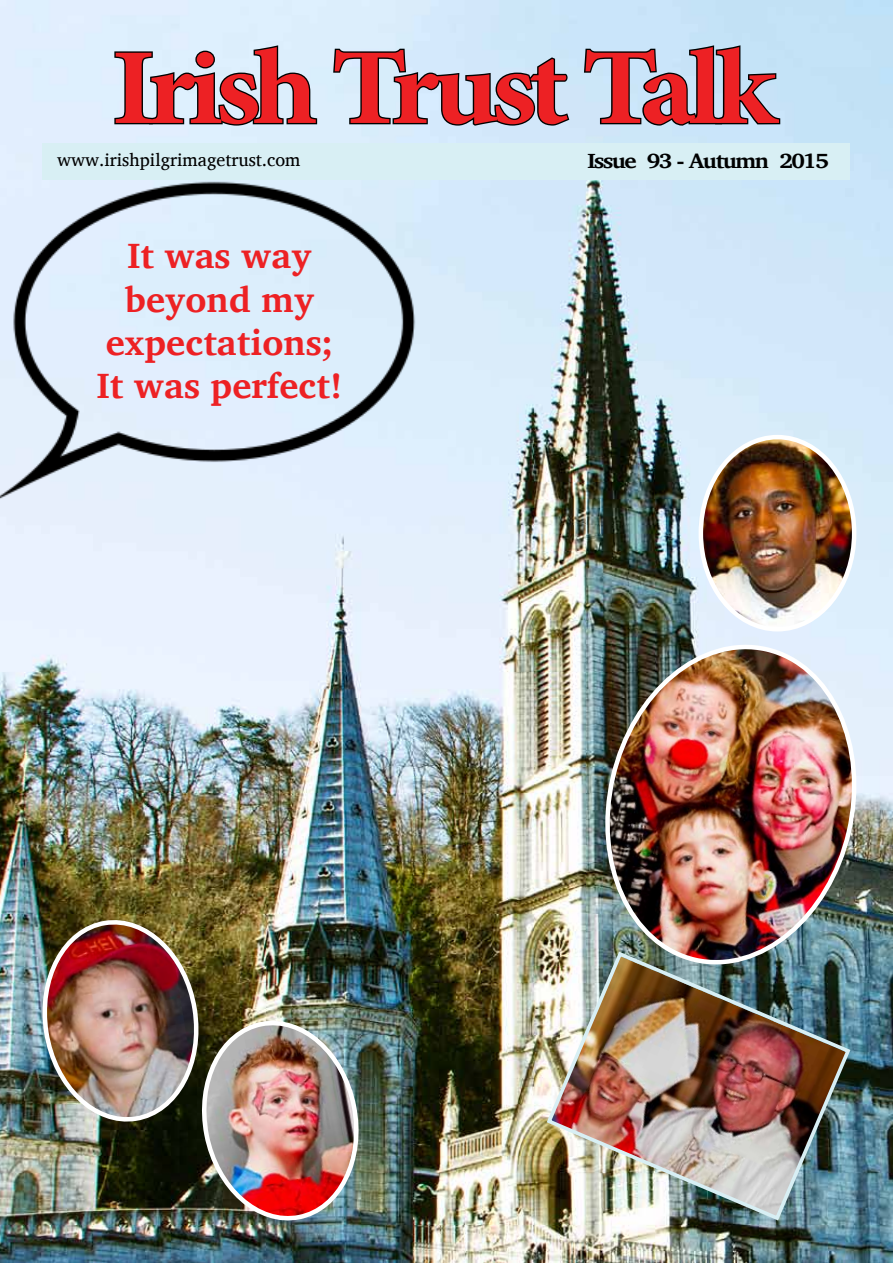
<style>
.page{position:relative;width:893px;height:1263px;background:#fff}
.page>*{position:absolute;margin:0;border:0;box-sizing:border-box;transform-origin:0 0}
.t1{font:700 108px "Minion Pro";letter-spacing:-.065em;color:#ed2124;scale:1.1 1}
.t2{font:700 36px/43.2px "Charis SIL";color:#ed2124;text-align:center}
.t3{font:700 21px "Charis SIL";letter-spacing:-.07em;color:#000101;scale:1.1 1}
.t4{font:18px "Charis SIL";color:#000}
</style>
<div class="page">
<img style="left:0;top:0;width:893px;height:1263px">
<img style="left:0;top:174px;width:424px;height:338px">
<svg style="left:113px;top:44px;width:205px;height:83px;background:#b0bec9"></svg>
<svg style="left:332px;top:47px;width:239px;height:80px;background:#abbdcb"></svg>
<svg style="left:582px;top:44px;width:200px;height:83px;background:#a4bbcb"></svg>
<div style="left:43px;top:143px;width:807px;height:37px;background:#d8eff4"></div>
<img style="left:544px;top:949px;width:309px;height:274px">
<img style="left:701px;top:437px;width:153px;height:192px">
<div style="left:699px;top:435px;width:157px;height:196px;border:4px solid #fff;border-radius:50%"></div>
<img style="left:38px;top:916px;width:326px;height:309px">
<img style="left:588px;top:629px;width:286px;height:346px">
<h1 class="t1" style="left:111px;top:12px;width:606px">Irish Trust Talk</h1>
<p class="t4" style="left:57px;top:149px;width:245px">www.irishpilgrimagetrust.com</p>
<p class="t3" style="left:588px;top:149px;width:221px">Issue 93 - Autumn 2015</p>
<p class="t2" style="left:97px;top:234px;width:247px">It was way beyond my expectations;<br>It was perfect!</p>
</div>
